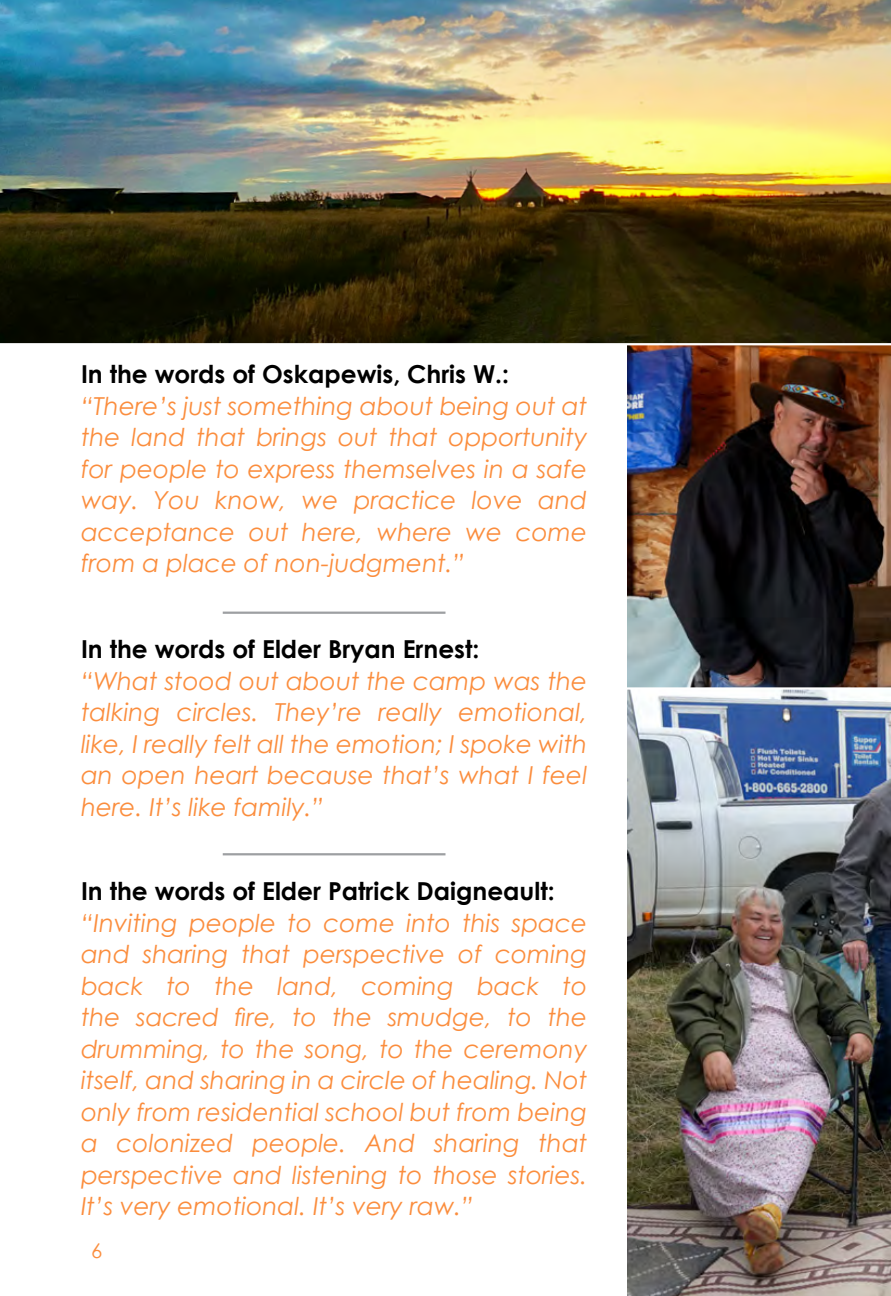
<style>
.page{position:relative;width:891px;height:1296px;background:#fff}
.page>*{position:absolute;margin:0;border:0;box-sizing:border-box;transform-origin:0 0}
.t1{font:italic 24.75px/31.5px "Century Gothic";color:#fb8d3d;text-align:justify}
.t2{font:700 24.75px "Century Gothic";color:#000}
.t3{font:20.25px "Century Gothic";color:#fb8d3d}
</style>
<div class="page">
<img style="left:628px;top:345px;width:263px;height:342px">
<img style="left:628px;top:690px;width:263px;height:606px">
<img style="left:0;top:0;width:891px;height:343px">
<hr style="left:223px;top:612px;width:223px;height:2px;background:#9d9fa2">
<hr style="left:223px;top:853px;width:223px;height:2px;background:#9d9fa2">
<p class="t2" style="left:81px;top:359px;width:430px">In the words of Oskapewis, Chris W.:</p>
<p class="t1" style="left:81px;top:390px;width:508px">“There’s just something about being out at the land that brings out that opportunity for people to express themselves in a safe way. You know, we practice love and acceptance out here, where we come from a place of non-judgment.”</p>
<p class="t2" style="left:81px;top:634px;width:400px">In the words of Elder Bryan Ernest:</p>
<p class="t1" style="left:81px;top:665px;width:508px">“What stood out about the camp was the talking circles. They’re really emotional, like, I really felt all the emotion; I spoke with an open heart because that’s what I feel here. It’s like family.”</p>
<p class="t2" style="left:81px;top:875px;width:475px">In the words of Elder Patrick Daigneault:</p>
<p class="t1" style="left:81px;top:907px;width:508px">“Inviting people to come into this space and sharing that perspective of coming back to the land, coming back to the sacred fire, to the smudge, to the drumming, to the song, to the ceremony itself, and sharing in a circle of healing. Not only from residential school but from being a colonized people. And sharing that perspective and listening to those stories.<br>It’s very emotional. It’s very raw.”</p>
<p class="t3" style="left:91px;top:1238px;width:13px">6</p>
</div>
